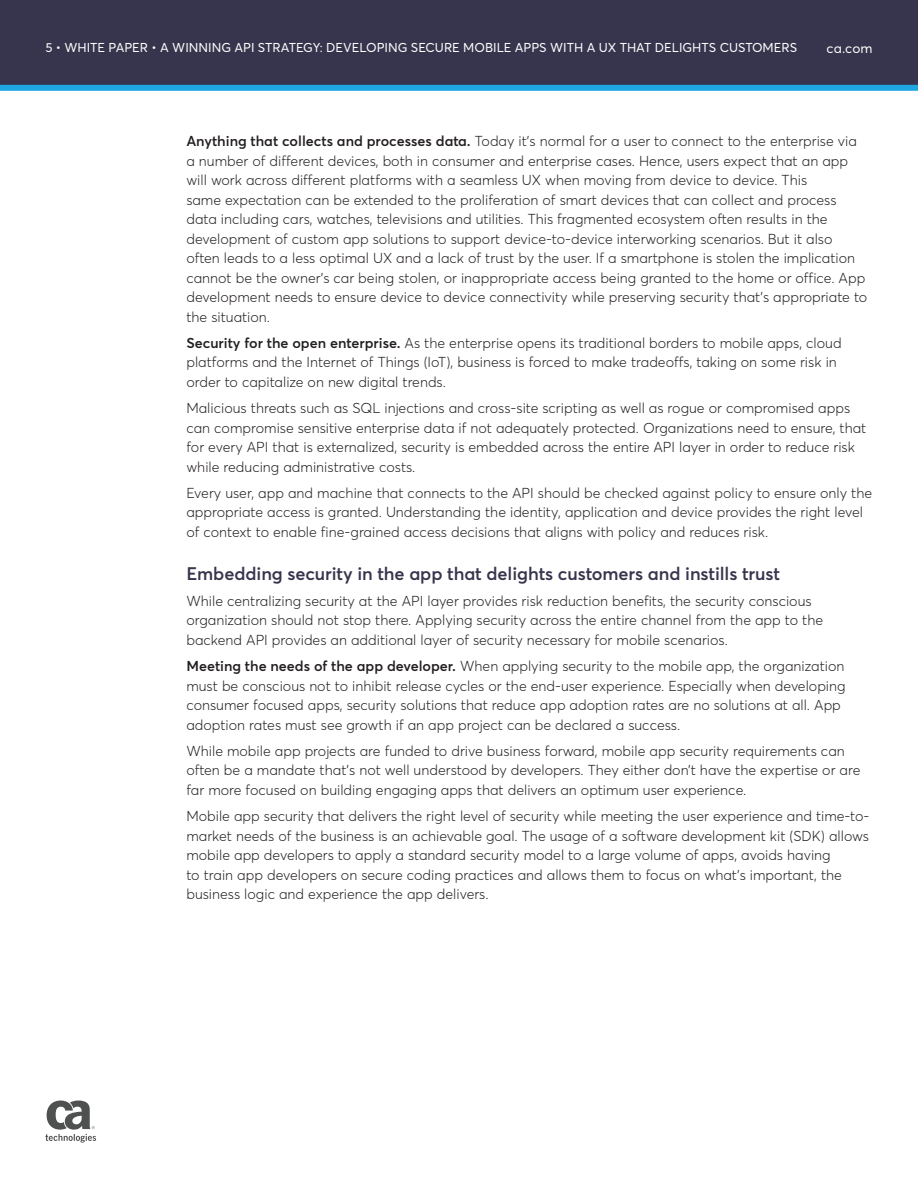
<style>
.page{position:relative;width:918px;height:1188px;background:#fff}
.page>*{position:absolute;margin:0;border:0;box-sizing:border-box;transform-origin:0 0}
.Subhead{font:600 18px "Averta";letter-spacing:-.005em;color:#37354d}
.Body_Copy{font:300 14.25px/19.5px "Averta";color:#231f20}
.t1{font:13.5px "Averta";color:#fff}
.Page_Eyebrow{font:12.75px "Averta";color:#fff}
.s1{font-weight:600}
</style>
<div class="page">
<svg style="left:0;top:0;width:918px;height:91px;background:#353c56"></svg>
<svg style="left:45px;top:1101px;width:51px;height:42px"></svg>
<p class="Page_Eyebrow" style="left:45px;top:40px;width:753px">5 • WHITE PAPER • A WINNING API STRATEGY: DEVELOPING SECURE MOBILE APPS WITH A UX THAT DELIGHTS CUSTOMERS</p>
<p class="t1" style="left:827px;top:40px;width:48px">ca.com</p>
<p class="Body_Copy" style="left:186px;top:131px;width:682px"><span class="s1">Anything that collects and processes data.</span> Today it’s normal for a user to connect to the enterprise via a number of different devices, both in consumer and enterprise cases. Hence, users expect that an app will work across different platforms with a seamless UX when moving from device to device. This<br>same expectation can be extended to the proliferation of smart devices that can collect and process data including cars, watches, televisions and utilities. This fragmented ecosystem often results in the development of custom app solutions to support device-to-device interworking scenarios. But it also often leads to a less optimal UX and a lack of trust by the user. If a smartphone is stolen the implication cannot be the owner’s car being stolen, or inappropriate access being granted to the home or office. App development needs to ensure device to device connectivity while preserving security that’s appropriate to the situation.</p>
<p class="Body_Copy" style="left:186px;top:333px;width:657px"><span class="s1">Security for the open enterprise.</span> As the enterprise opens its traditional borders to mobile apps, cloud platforms and the Internet of Things (IoT), business is forced to make tradeoffs, taking on some risk in order to capitalize on new digital trends.</p>
<p class="Body_Copy" style="left:186px;top:398px;width:682px">Malicious threats such as SQL injections and cross-site scripting as well as rogue or compromised apps can compromise sensitive enterprise data if not adequately protected. Organizations need to ensure, that for every API that is externalized, security is embedded across the entire API layer in order to reduce risk while reducing administrative costs.</p>
<p class="Body_Copy" style="left:186px;top:483px;width:687px">Every user, app and machine that connects to the API should be checked against policy to ensure only the appropriate access is granted. Understanding the identity, application and device provides the right level of context to enable fine-grained access decisions that aligns with policy and reduces risk.</p>
<p class="Subhead" style="left:186px;top:562px;width:595px">Embedding security in the app that delights customers and instills trust</p>
<p class="Body_Copy" style="left:186px;top:591px;width:638px">While centralizing security at the API layer provides risk reduction benefits, the security conscious organization should not stop there. Applying security across the entire channel from the app to the backend API provides an additional layer of security necessary for mobile scenarios.</p>
<p class="Body_Copy" style="left:186px;top:656px;width:661px"><span class="s1">Meeting the needs of the app developer.</span> When applying security to the mobile app, the organization must be conscious not to inhibit release cycles or the end-user experience. Especially when developing consumer focused apps, security solutions that reduce app adoption rates are no solutions at all. App adoption rates must see growth if an app project can be declared a success.</p>
<p class="Body_Copy" style="left:186px;top:741px;width:676px">While mobile app projects are funded to drive business forward, mobile app security requirements can often be a mandate that’s not well understood by developers. They either don’t have the expertise or are far more focused on building engaging apps that delivers an optimum user experience.</p>
<p class="Body_Copy" style="left:186px;top:806px;width:685px">Mobile app security that delivers the right level of security while meeting the user experience and time-to&shy;market needs of the business is an achievable goal. The usage of a software development kit (SDK) allows mobile app developers to apply a standard security model to a large volume of apps, avoids having<br>to train app developers on secure coding practices and allows them to focus on what’s important, the business logic and experience the app delivers.</p>
</div>
